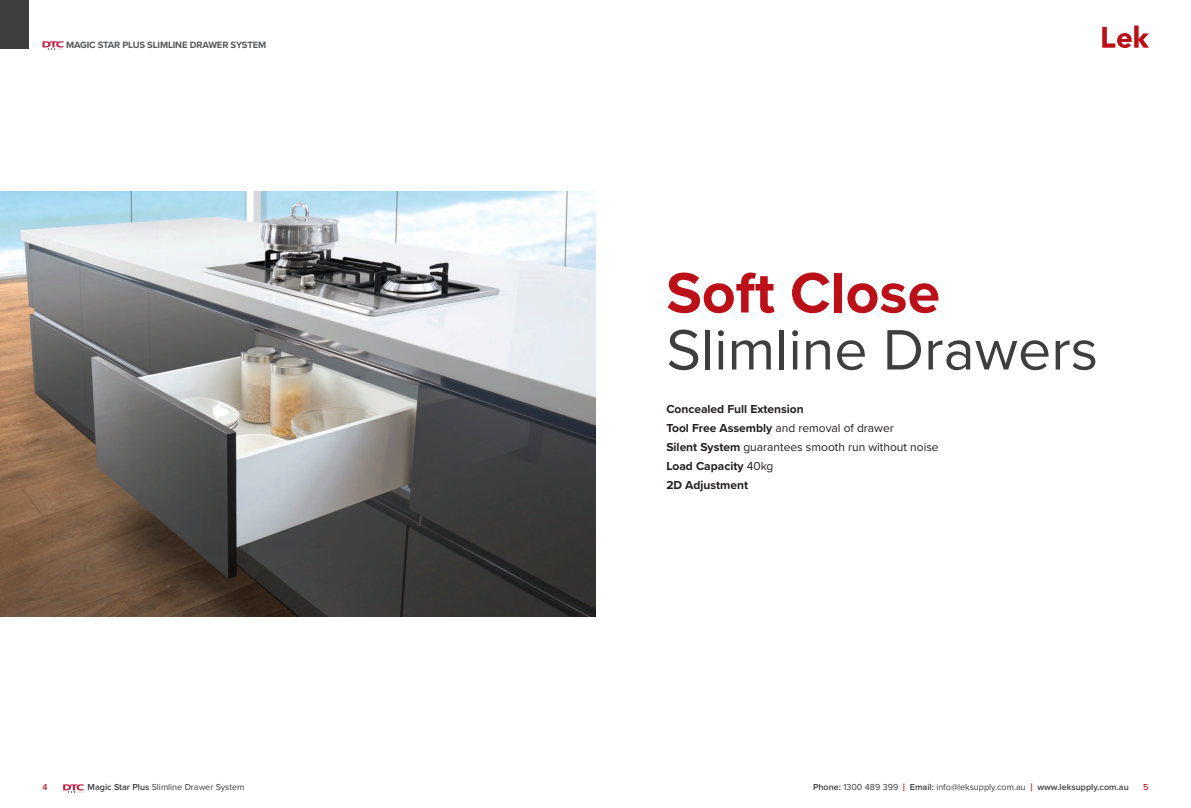
<style>
.page{position:relative;width:1191px;height:808px;background:#fff}
.page>*{position:absolute;margin:0;border:0;box-sizing:border-box;transform-origin:0 0}
.t1{font:59px "Proxima Nova";color:#3e3e3f}
.t2{font:700 59px "Proxima Nova";color:#bb1018}
.t3{font:700 12px/19px "Proxima Nova";color:#231f20}
.t4{font:700 9.5px "Proxima Nova";letter-spacing:-.02em;color:#57585a}
.t5{font:600 9px "Proxima Nova";color:#3e3e3f}
.t6{font:9px "Proxima Nova";color:#3e3e3f}
.t7{font:500 9px "Proxima Nova";color:#bb1018}
.s1{font-weight:400}
.s2{font-weight:600}
.s3{font-size:11px;color:#bb1018}
</style>
<div class="page">
<svg style="left:63px;top:784px;width:21px;height:9px"></svg>
<div style="left:0;top:0;width:28px;height:48px;background:#3e3e3f"></div>
<svg style="left:1102px;top:25px;width:47px;height:23px"></svg>
<svg style="left:43px;top:41px;width:21px;height:9px"></svg>
<img style="left:0;top:191px;width:595px;height:426px">
<p class="t4" style="left:66px;top:37px;width:202px">MAGIC STAR PLUS SLIMLINE DRAWER SYSTEM</p>
<h1 class="t2" style="left:666px;top:249px;width:275px">Soft Close</h1>
<h1 class="t1" style="left:666px;top:306px;width:433px">Slimline Drawers</h1>
<p class="t3" style="left:666px;top:399px;width:274px">Concealed Full Extension<br>Tool Free Assembly <span class="s1">and removal of drawer<br></span>Silent System <span class="s1">guarantees smooth run without noise<br></span>Load Capacity <span class="s1">40kg<br></span>2D Adjustment</p>
<p class="t7" style="left:43px;top:781px;width:7px">4</p>
<p class="t6" style="left:87px;top:781px;width:158px"><span class="s2">Magic Star Plus</span> Slimline Drawer System</p>
<p class="t5" style="left:813px;top:781px;width:317px">Phone: <span class="s1">1300 489 399</span> <span class="s3">|</span> Email: <span class="s1">info@leksupply.com.au</span> <span class="s3">|</span> www.leksupply.com.au</p>
<p class="t7" style="left:1143px;top:781px;width:7px">5</p>
</div>
